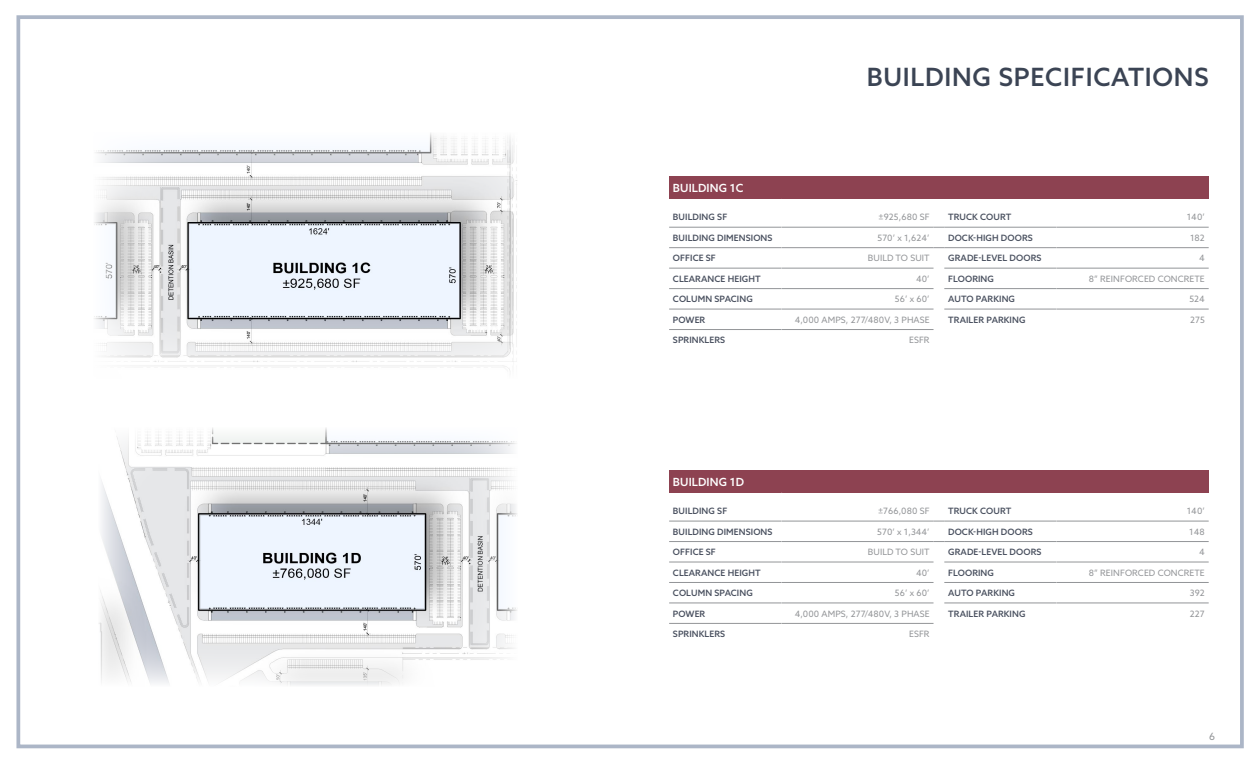
<style>
.page{position:relative;width:1260px;height:765px;background:#fff}
.page>*{position:absolute;margin:0;border:0;box-sizing:border-box;transform-origin:0 0}
.t1{font:500 25.25px "Azo Sans";letter-spacing:.03em;color:#3b4454}
.t2{font:500 11.25px "Azo Sans";letter-spacing:.01em;color:#fff}
.t3{font:10px "Azo Sans";color:#939598}
.t4{font:500 8.75px "Azo Sans";letter-spacing:.01em;color:#49505f}
.t5{font:8.75px "Azo Sans";letter-spacing:.01em;color:#939598}
</style>
<div class="page">
<div style="left:669px;top:176px;width:540px;height:23px;background:#8d4251"></div>
<hr style="left:669px;top:227px;width:113px;height:1px;background:#939598">
<hr style="left:782px;top:227px;width:152px;height:1px;background:#939598">
<hr style="left:669px;top:247px;width:113px;height:1px;background:#939598">
<hr style="left:782px;top:247px;width:152px;height:1px;background:#939598">
<hr style="left:669px;top:268px;width:113px;height:1px;background:#939598">
<hr style="left:782px;top:268px;width:152px;height:1px;background:#939598">
<hr style="left:669px;top:288px;width:113px;height:1px;background:#939598">
<hr style="left:782px;top:288px;width:152px;height:1px;background:#939598">
<hr style="left:669px;top:309px;width:113px;height:1px;background:#939598">
<hr style="left:669px;top:329px;width:113px;height:1px;background:#939598">
<hr style="left:782px;top:309px;width:152px;height:1px;background:#939598">
<hr style="left:782px;top:329px;width:152px;height:1px;background:#939598">
<hr style="left:944px;top:227px;width:113px;height:1px;background:#939598">
<hr style="left:944px;top:247px;width:113px;height:1px;background:#939598">
<hr style="left:1057px;top:227px;width:152px;height:1px;background:#939598">
<hr style="left:1057px;top:247px;width:152px;height:1px;background:#939598">
<hr style="left:944px;top:268px;width:113px;height:1px;background:#939598">
<hr style="left:944px;top:288px;width:113px;height:1px;background:#939598">
<hr style="left:1057px;top:268px;width:152px;height:1px;background:#939598">
<hr style="left:1057px;top:288px;width:152px;height:1px;background:#939598">
<hr style="left:944px;top:309px;width:113px;height:1px;background:#939598">
<hr style="left:1057px;top:309px;width:152px;height:1px;background:#939598">
<div style="left:669px;top:470px;width:540px;height:23px;background:#8d4251"></div>
<hr style="left:669px;top:521px;width:113px;height:1px;background:#939598">
<hr style="left:782px;top:521px;width:152px;height:1px;background:#939598">
<hr style="left:669px;top:541px;width:113px;height:1px;background:#939598">
<hr style="left:782px;top:541px;width:152px;height:1px;background:#939598">
<hr style="left:669px;top:562px;width:113px;height:1px;background:#939598">
<hr style="left:782px;top:562px;width:152px;height:1px;background:#939598">
<hr style="left:669px;top:582px;width:113px;height:1px;background:#939598">
<hr style="left:782px;top:582px;width:152px;height:1px;background:#939598">
<hr style="left:669px;top:603px;width:113px;height:1px;background:#939598">
<hr style="left:669px;top:623px;width:113px;height:1px;background:#939598">
<hr style="left:782px;top:603px;width:152px;height:1px;background:#939598">
<hr style="left:782px;top:623px;width:152px;height:1px;background:#939598">
<hr style="left:944px;top:521px;width:113px;height:1px;background:#939598">
<hr style="left:944px;top:541px;width:113px;height:1px;background:#939598">
<hr style="left:1057px;top:521px;width:152px;height:1px;background:#939598">
<hr style="left:1057px;top:541px;width:152px;height:1px;background:#939598">
<hr style="left:944px;top:562px;width:113px;height:1px;background:#939598">
<hr style="left:944px;top:582px;width:113px;height:1px;background:#939598">
<hr style="left:1057px;top:562px;width:152px;height:1px;background:#939598">
<hr style="left:1057px;top:582px;width:152px;height:1px;background:#939598">
<hr style="left:944px;top:603px;width:113px;height:1px;background:#939598">
<hr style="left:1057px;top:603px;width:152px;height:1px;background:#939598">
<div style="left:16px;top:15px;width:1228px;height:733px;border:4px solid #acb6c7"></div>
<img style="left:94px;top:133px;width:423px;height:237px">
<img style="left:99px;top:428px;width:418px;height:258px">
<h1 class="t1" style="left:867px;top:60px;width:343px">BUILDING SPECIFICATIONS</h1>
<p class="t2" style="left:673px;top:181px;width:72px">BUILDING 1C</p>
<p class="t4" style="left:673px;top:212px;width:56px">BUILDING SF</p>
<p class="t5" style="left:878px;top:212px;width:53px">±925,680 SF</p>
<p class="t4" style="left:948px;top:212px;width:65px">TRUCK COURT</p>
<p class="t5" style="left:1187px;top:212px;width:20px">140’</p>
<p class="t4" style="left:673px;top:232px;width:101px">BUILDING DIMENSIONS</p>
<p class="t5" style="left:878px;top:232px;width:54px">570’ x 1,624’</p>
<p class="t4" style="left:948px;top:232px;width:86px">DOCK-HIGH DOORS</p>
<p class="t5" style="left:1190px;top:232px;width:16px">182</p>
<p class="t4" style="left:673px;top:252px;width:44px">OFFICE SF</p>
<p class="t5" style="left:868px;top:253px;width:63px">BUILD TO SUIT</p>
<p class="t4" style="left:948px;top:252px;width:95px">GRADE-LEVEL DOORS</p>
<p class="t5" style="left:1199px;top:253px;width:7px">4</p>
<p class="t4" style="left:673px;top:273px;width:89px">CLEARANCE HEIGHT</p>
<p class="t5" style="left:916px;top:273px;width:15px">40’</p>
<p class="t4" style="left:948px;top:273px;width:47px">FLOORING</p>
<p class="t5" style="left:1089px;top:273px;width:118px">8” REINFORCED CONCRETE</p>
<p class="t4" style="left:673px;top:293px;width:81px">COLUMN SPACING</p>
<p class="t5" style="left:895px;top:293px;width:36px">56’ x 60’</p>
<p class="t4" style="left:948px;top:293px;width:68px">AUTO PARKING</p>
<p class="t5" style="left:1189px;top:293px;width:17px">524</p>
<p class="t4" style="left:673px;top:314px;width:34px">POWER</p>
<p class="t5" style="left:795px;top:314px;width:136px">4,000 AMPS, 277/480V, 3 PHASE</p>
<p class="t4" style="left:948px;top:314px;width:79px">TRAILER PARKING</p>
<p class="t5" style="left:1190px;top:314px;width:16px">275</p>
<p class="t4" style="left:673px;top:334px;width:54px">SPRINKLERS</p>
<p class="t5" style="left:909px;top:334px;width:22px">ESFR</p>
<p class="t2" style="left:673px;top:475px;width:73px">BUILDING 1D</p>
<p class="t4" style="left:673px;top:505px;width:56px">BUILDING SF</p>
<p class="t5" style="left:878px;top:505px;width:53px">±766,080 SF</p>
<p class="t4" style="left:948px;top:505px;width:65px">TRUCK COURT</p>
<p class="t5" style="left:1187px;top:505px;width:20px">140’</p>
<p class="t4" style="left:673px;top:526px;width:101px">BUILDING DIMENSIONS</p>
<p class="t5" style="left:877px;top:526px;width:54px">570’ x 1,344’</p>
<p class="t4" style="left:948px;top:526px;width:86px">DOCK-HIGH DOORS</p>
<p class="t5" style="left:1189px;top:526px;width:17px">148</p>
<p class="t4" style="left:673px;top:546px;width:44px">OFFICE SF</p>
<p class="t5" style="left:868px;top:546px;width:63px">BUILD TO SUIT</p>
<p class="t4" style="left:948px;top:546px;width:95px">GRADE-LEVEL DOORS</p>
<p class="t5" style="left:1199px;top:546px;width:7px">4</p>
<p class="t4" style="left:673px;top:567px;width:89px">CLEARANCE HEIGHT</p>
<p class="t5" style="left:916px;top:567px;width:15px">40’</p>
<p class="t4" style="left:948px;top:567px;width:47px">FLOORING</p>
<p class="t5" style="left:1089px;top:567px;width:118px">8” REINFORCED CONCRETE</p>
<p class="t4" style="left:673px;top:587px;width:81px">COLUMN SPACING</p>
<p class="t5" style="left:895px;top:587px;width:36px">56’ x 60’</p>
<p class="t4" style="left:948px;top:587px;width:68px">AUTO PARKING</p>
<p class="t5" style="left:1190px;top:587px;width:17px">392</p>
<p class="t4" style="left:673px;top:608px;width:34px">POWER</p>
<p class="t5" style="left:795px;top:608px;width:136px">4,000 AMPS, 277/480V, 3 PHASE</p>
<p class="t4" style="left:948px;top:608px;width:79px">TRAILER PARKING</p>
<p class="t5" style="left:1190px;top:608px;width:16px">227</p>
<p class="t4" style="left:673px;top:628px;width:54px">SPRINKLERS</p>
<p class="t5" style="left:909px;top:628px;width:22px">ESFR</p>
<p class="t3" style="left:1209px;top:730px;width:7px">6</p>
</div>
